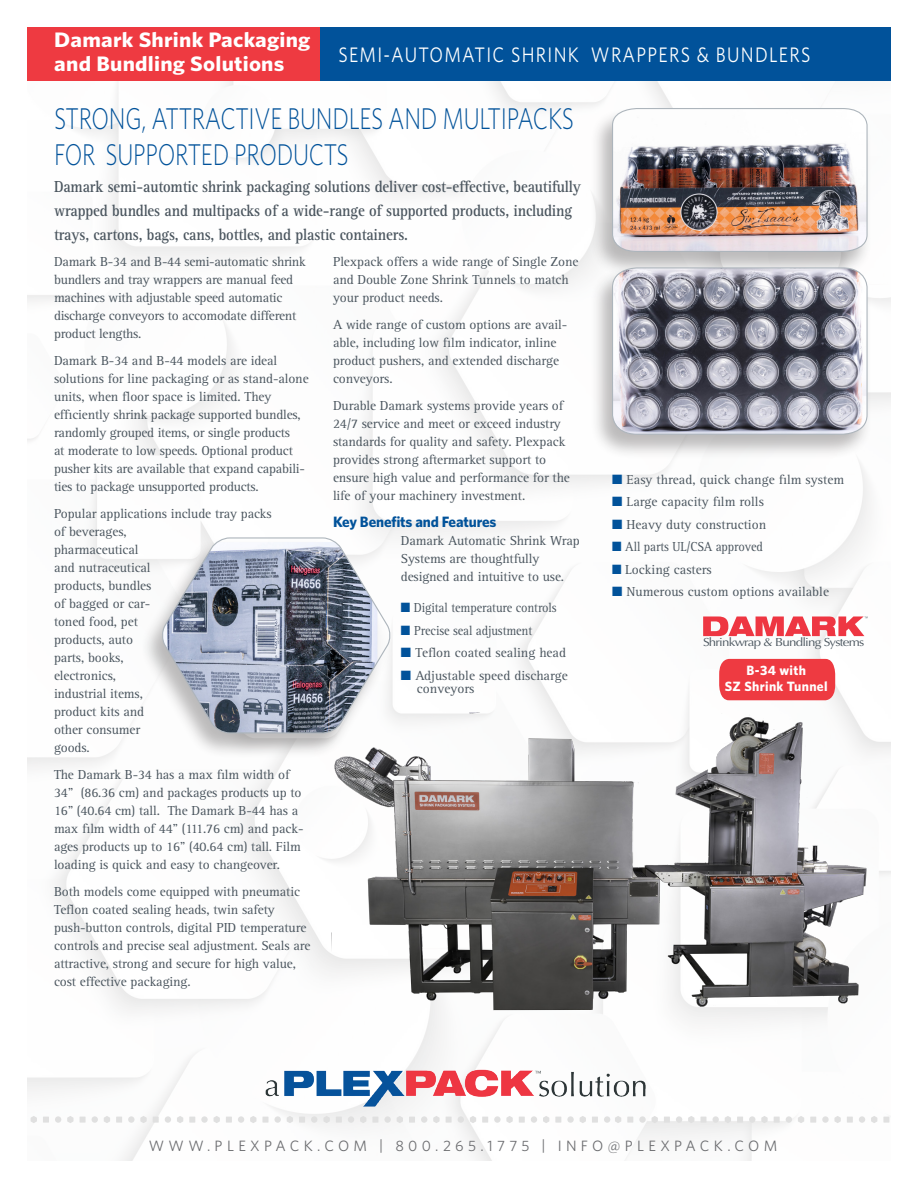
<style>
.page{position:relative;width:918px;height:1188px;background:#fff}
.page>*{position:absolute;margin:0;border:0;box-sizing:border-box;transform-origin:0 0}
.t1{font:300 30px/36px "Whitney";letter-spacing:-.01em;color:#01529a;scale:.79 1}
.t2{font:700 21px/24px "Whitney";letter-spacing:.01em;color:#fff;scale:1.09 1}
.t3{font:21px "Whitney";letter-spacing:.07em;color:#fff;scale:.87 1}
.t4{font:700 16.5px/24px "Rotis Serif Std";letter-spacing:-.01em;color:#4b565f;scale:.89 1}
.t5{font:15px "Whitney";letter-spacing:.29em;color:#6c6d70}
.t6{font:700 15px "Whitney";letter-spacing:-.01em;color:#01529a}
.t7{font:13.5px/18px "Rotis Serif Std";letter-spacing:-.01em;color:#4b565f}
.t8{font:13.5px "Rotis Serif Std";letter-spacing:-.01em;color:#4b565f;scale:.92 1}
.t9{font:700 13.5px/16.2px "Whitney";letter-spacing:.025em;color:#fff;text-align:center}
.t10{font:11.7px "Optima";letter-spacing:-.055em;color:#4b565f;scale:1.14 1}
.s1{color:#01529a}
</style>
<div class="page">
<img style="left:27px;top:80px;width:864px;height:1081px">
<img style="left:262px;top:1068px;width:388px;height:39px">
<svg style="left:31px;top:1116px;width:6px;height:7px"></svg>
<svg style="left:43px;top:1117px;width:6px;height:6px"></svg>
<div style="left:55px;top:1116px;width:6px;height:7px;background:#e0e0e0;border-radius:50%"></div>
<svg style="left:67px;top:1116px;width:7px;height:7px"></svg>
<svg style="left:80px;top:1117px;width:6px;height:6px"></svg>
<div style="left:92px;top:1116px;width:6px;height:7px;background:#e0e0e0;border-radius:50%"></div>
<svg style="left:104px;top:1116px;width:6px;height:7px"></svg>
<svg style="left:116px;top:1117px;width:6px;height:6px"></svg>
<div style="left:128px;top:1116px;width:7px;height:7px;background:#e0e0e0;border-radius:50%"></div>
<svg style="left:140px;top:1116px;width:7px;height:7px"></svg>
<svg style="left:153px;top:1117px;width:6px;height:6px"></svg>
<div style="left:165px;top:1116px;width:6px;height:7px;background:#e0e0e0;border-radius:50%"></div>
<svg style="left:177px;top:1116px;width:6px;height:7px"></svg>
<svg style="left:189px;top:1117px;width:6px;height:6px"></svg>
<div style="left:201px;top:1116px;width:7px;height:7px;background:#e0e0e0;border-radius:50%"></div>
<svg style="left:214px;top:1116px;width:6px;height:7px"></svg>
<svg style="left:226px;top:1117px;width:6px;height:6px"></svg>
<div style="left:238px;top:1116px;width:6px;height:7px;background:#e0e0e0;border-radius:50%"></div>
<svg style="left:250px;top:1116px;width:6px;height:7px"></svg>
<svg style="left:262px;top:1117px;width:6px;height:6px"></svg>
<div style="left:274px;top:1116px;width:7px;height:7px;background:#e0e0e0;border-radius:50%"></div>
<svg style="left:287px;top:1116px;width:6px;height:7px"></svg>
<svg style="left:299px;top:1117px;width:6px;height:6px"></svg>
<div style="left:311px;top:1116px;width:6px;height:7px;background:#e0e0e0;border-radius:50%"></div>
<svg style="left:323px;top:1116px;width:7px;height:7px"></svg>
<svg style="left:336px;top:1117px;width:6px;height:6px"></svg>
<div style="left:348px;top:1116px;width:6px;height:7px;background:#e0e0e0;border-radius:50%"></div>
<svg style="left:360px;top:1116px;width:6px;height:7px"></svg>
<svg style="left:372px;top:1117px;width:6px;height:6px"></svg>
<div style="left:384px;top:1116px;width:7px;height:7px;background:#e0e0e0;border-radius:50%"></div>
<svg style="left:397px;top:1116px;width:6px;height:7px"></svg>
<svg style="left:409px;top:1117px;width:6px;height:6px"></svg>
<div style="left:421px;top:1116px;width:6px;height:7px;background:#e0e0e0;border-radius:50%"></div>
<svg style="left:433px;top:1116px;width:7px;height:7px"></svg>
<svg style="left:446px;top:1117px;width:6px;height:6px"></svg>
<div style="left:458px;top:1116px;width:6px;height:7px;background:#e0e0e0;border-radius:50%"></div>
<svg style="left:470px;top:1116px;width:6px;height:7px"></svg>
<svg style="left:482px;top:1117px;width:6px;height:6px"></svg>
<div style="left:494px;top:1116px;width:7px;height:7px;background:#e0e0e0;border-radius:50%"></div>
<svg style="left:506px;top:1116px;width:7px;height:7px"></svg>
<svg style="left:519px;top:1117px;width:6px;height:6px"></svg>
<div style="left:531px;top:1116px;width:6px;height:7px;background:#e0e0e0;border-radius:50%"></div>
<svg style="left:543px;top:1116px;width:6px;height:7px"></svg>
<svg style="left:555px;top:1117px;width:6px;height:6px"></svg>
<div style="left:567px;top:1116px;width:7px;height:7px;background:#e0e0e0;border-radius:50%"></div>
<svg style="left:580px;top:1116px;width:6px;height:7px"></svg>
<svg style="left:592px;top:1117px;width:6px;height:6px"></svg>
<div style="left:604px;top:1116px;width:6px;height:7px;background:#e0e0e0;border-radius:50%"></div>
<svg style="left:615px;top:1116px;width:6px;height:7px"></svg>
<svg style="left:627px;top:1117px;width:6px;height:6px"></svg>
<div style="left:639px;top:1116px;width:7px;height:7px;background:#e0e0e0;border-radius:50%"></div>
<svg style="left:652px;top:1116px;width:6px;height:7px"></svg>
<svg style="left:664px;top:1117px;width:6px;height:6px"></svg>
<div style="left:676px;top:1116px;width:6px;height:7px;background:#e0e0e0;border-radius:50%"></div>
<svg style="left:688px;top:1116px;width:6px;height:7px"></svg>
<svg style="left:700px;top:1117px;width:6px;height:6px"></svg>
<div style="left:713px;top:1116px;width:6px;height:7px;background:#e0e0e0;border-radius:50%"></div>
<svg style="left:725px;top:1116px;width:6px;height:7px"></svg>
<svg style="left:737px;top:1117px;width:6px;height:6px"></svg>
<div style="left:749px;top:1116px;width:6px;height:7px;background:#e0e0e0;border-radius:50%"></div>
<svg style="left:761px;top:1116px;width:7px;height:7px"></svg>
<svg style="left:774px;top:1117px;width:6px;height:6px"></svg>
<div style="left:786px;top:1116px;width:6px;height:7px;background:#e0e0e0;border-radius:50%"></div>
<svg style="left:798px;top:1116px;width:6px;height:7px"></svg>
<svg style="left:810px;top:1117px;width:6px;height:6px"></svg>
<div style="left:822px;top:1116px;width:7px;height:7px;background:#e0e0e0;border-radius:50%"></div>
<svg style="left:834px;top:1116px;width:7px;height:7px"></svg>
<svg style="left:847px;top:1117px;width:6px;height:6px"></svg>
<div style="left:859px;top:1116px;width:6px;height:7px;background:#e0e0e0;border-radius:50%"></div>
<svg style="left:871px;top:1116px;width:6px;height:7px"></svg>
<svg style="left:883px;top:1117px;width:6px;height:6px"></svg>
<div style="left:285px;top:27px;width:606px;height:53px;background:#01529a"></div>
<div style="left:27px;top:27px;width:293px;height:53px;background:#ee3a41"></div>
<div style="left:590px;top:107px;width:282px;height:170px;background:#231f20;opacity:.3"></div>
<img style="left:611px;top:107px;width:257px;height:146px">
<div style="left:140px;top:536px;width:254px;height:223px;background:#231f20;opacity:.3"></div>
<svg style="left:160px;top:537px;width:232px;height:197px"></svg>
<div style="left:719px;top:659px;width:116px;height:41px;background:#ee3a41"></div>
<svg style="left:703px;top:617px;width:165px;height:19px"></svg>
<img style="left:331px;top:713px;width:540px;height:313px">
<div style="left:590px;top:266px;width:282px;height:194px;background:#231f20;opacity:.3"></div>
<svg style="left:611px;top:267px;width:257px;height:168px;background:#93949f"></svg>
<p class="t2" style="left:54px;top:27px;width:237px">Damark Shrink Packaging and Bundling Solutions</p>
<p class="t3" style="left:338px;top:40px;width:544px">SEMI-AUTOMATIC SHRINK WRAPPERS &amp; BUNDLERS</p>
<p class="t1" style="left:54px;top:99px;width:660px">STRONG, ATTRACTIVE BUNDLES AND MULTIPACKS<br>FOR SUPPORTED PRODUCTS</p>
<p class="t4" style="left:54px;top:175px;width:594px">Damark semi-automtic shrink packaging solutions deliver cost-effective, beautifully wrapped bundles and multipacks of a wide-range of supported products, including trays, cartons, bags, cans, bottles, and plastic containers.</p>
<p class="t7" style="left:54px;top:253px;width:253px">Damark B-34 and B-44 semi-automatic shrink bundlers and tray wrappers are manual feed machines with adjustable speed automatic discharge conveyors to accomodate different product lengths.</p>
<p class="t7" style="left:54px;top:352px;width:256px">Damark B-34 and B-44 models are ideal solutions for line packaging or as stand-alone units, when floor space is limited. They efficiently shrink package supported bundles, randomly grouped items, or single products<br>at moderate to low speeds. Optional product pusher kits are available that expand capabili&shy;ties to package unsupported products.</p>
<p class="t7" style="left:54px;top:505px;width:219px">Popular applications include tray packs of beverages,<br>pharmaceutical<br>and nutraceutical<br>products, bundles<br>of bagged or car-<br>toned food, pet<br>products, auto<br>parts, books,<br>electronics,<br>industrial items,<br>product kits and<br>other consumer<br>goods.</p>
<p class="t7" style="left:54px;top:766px;width:251px">The Damark B-34 has a max film width of 34” (86.36 cm) and packages products up to 16” (40.64 cm) tall. The Damark B-44 has a max film width of 44” (111.76 cm) and pack&shy;ages products up to 16” (40.64 cm) tall. Film loading is quick and easy to changeover.</p>
<p class="t7" style="left:54px;top:883px;width:258px">Both models come equipped with pneumatic Teflon coated sealing heads, twin safety push-button controls, digital PID temperature controls and precise seal adjustment. Seals are attractive, strong and secure for high value, cost effective packaging.</p>
<p class="t7" style="left:333px;top:253px;width:247px">Plexpack offers a wide range of Single Zone and Double Zone Shrink Tunnels to match your product needs.</p>
<p class="t7" style="left:333px;top:316px;width:236px">A wide range of custom options are avail&shy;able, including low film indicator, inline product pushers, and extended discharge conveyors.</p>
<p class="t7" style="left:333px;top:397px;width:238px">Durable Damark systems provide years of 24/7 service and meet or exceed industry standards for quality and safety. Plexpack provides strong aftermarket support to ensure high value and performance for the life of your machinery investment.</p>
<p class="t6" style="left:333px;top:511px;width:165px">Key Benefits and Features</p>
<p class="t7" style="left:401px;top:532px;width:180px">Damark Automatic Shrink Wrap<br>Systems are thoughtfully designed and intuitive to use.</p>
<p class="t8" style="left:401px;top:600px;width:171px"><span class="s1">■</span> Digital temperature controls</p>
<p class="t8" style="left:401px;top:623px;width:144px"><span class="s1">■</span> Precise seal adjustment</p>
<p class="t7" style="left:401px;top:644px;width:167px"><span class="s1">■</span> Teflon coated sealing head</p>
<p class="t7" style="left:417px;top:669px;width:152px;line-height:13.5px;text-indent:-16px"><span class="s1">■</span> Adjustable speed discharge conveyors</p>
<p class="t7" style="left:612px;top:471px;width:234px"><span class="s1">■</span> Easy thread, quick change film system</p>
<p class="t7" style="left:612px;top:493px;width:153px"><span class="s1">■</span> Large capacity film rolls</p>
<p class="t7" style="left:612px;top:516px;width:156px"><span class="s1">■</span> Heavy duty construction</p>
<p class="t8" style="left:612px;top:539px;width:166px"><span class="s1">■</span> All parts UL/CSA approved</p>
<p class="t7" style="left:612px;top:561px;width:101px"><span class="s1">■</span> Locking casters</p>
<p class="t7" style="left:612px;top:583px;width:219px"><span class="s1">■</span> Numerous custom options available</p>
<p class="t10" style="left:703px;top:635px;width:143px">Shrinkwrap &amp; Bundling Systems</p>
<p class="t9" style="left:725px;top:662px;width:104px">B-34 with<br>SZ Shrink Tunnel</p>
<p class="t5" style="left:149px;top:1136px;width:630px">WWW.PLEXPACK.COM | 800.265.1775 | INFO@PLEXPACK.COM</p>
</div>
